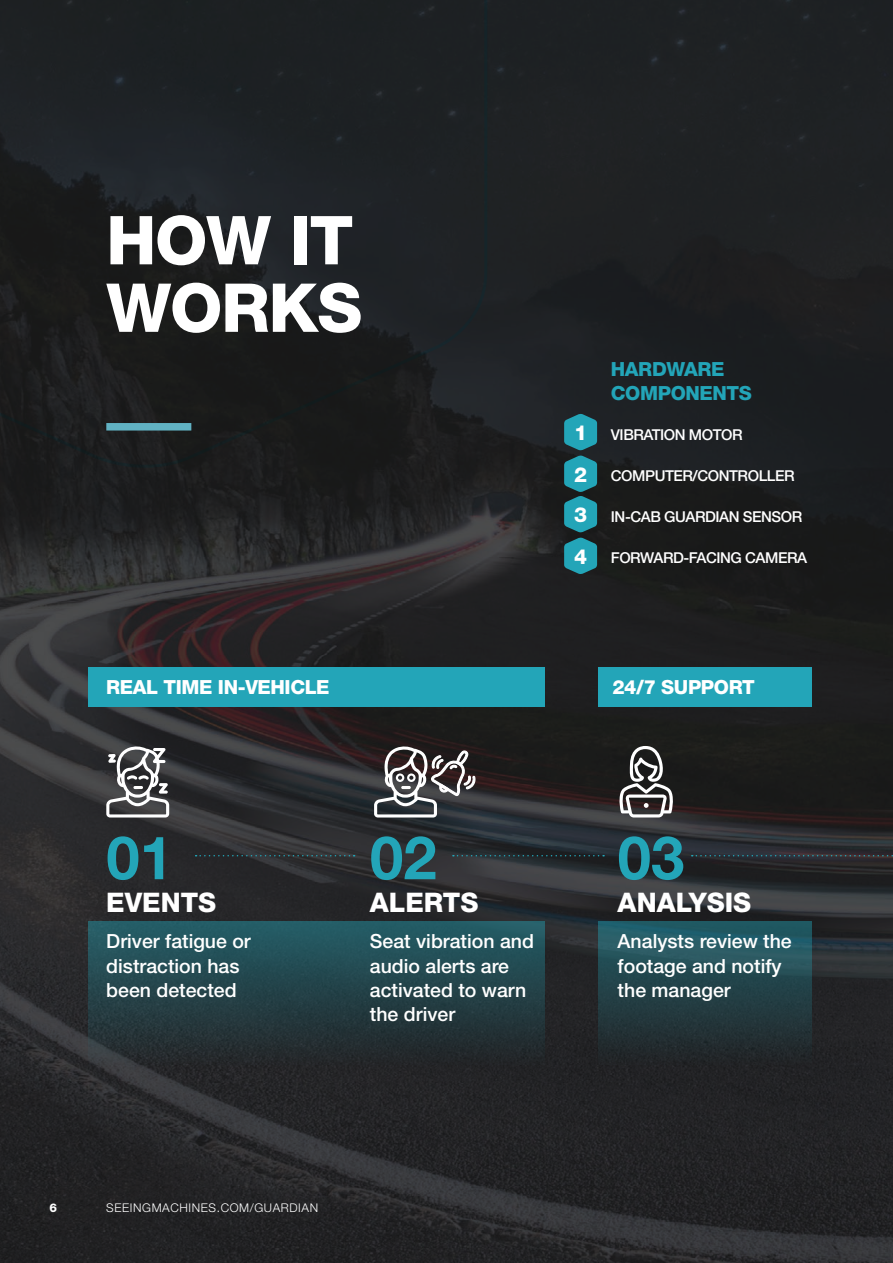
<style>
.page{position:relative;width:893px;height:1263px;background:#fff}
.page>*{position:absolute;margin:0;border:0;box-sizing:border-box;transform-origin:0 0}
.t1{font:800 67.5px/67.5px "Helvetica Neue";letter-spacing:-.02em;color:#fff}
.t2{font:700 60px "Helvetica Neue";color:#23a5b8}
.t3{font:800 27px "Helvetica Neue";color:#fff}
.t4{font:800 20.7px/41.2px "Helvetica Neue";color:#fff;text-align:justify}
.t5{font:500 19.5px/24px "Helvetica Neue";color:#fff}
.t6{font:800 19.5px "Helvetica Neue";letter-spacing:-.02em;color:#fff}
.t7{font:800 19.5px/24px "Helvetica Neue";letter-spacing:-.02em;color:#23a5b8}
.t8{font:500 15px "Helvetica Neue";letter-spacing:-.03em;color:#fff}
.t9{font:300 12px "Helvetica Neue";letter-spacing:.05em;color:#fff}
.t10{font:800 12px "Helvetica Neue";color:#fff}
</style>
<div class="page">
<img style="left:0;top:0;width:893px;height:1263px">
<svg style="left:0;top:0;width:489px;height:469px;background:#1c1f21"></svg>
<div style="left:88px;top:922px;width:456px;height:144px;background:linear-gradient(to bottom,#245e67,#252628)"></div>
<div style="left:598px;top:922px;width:214px;height:144px;background:linear-gradient(to bottom,#26636e,#212123)"></div>
<div style="left:106px;top:423px;width:85px;height:7px;background:#61b2c3"></div>
<svg style="left:106px;top:746px;width:63px;height:71px"></svg>
<svg style="left:374px;top:746px;width:103px;height:71px"></svg>
<svg style="left:619px;top:746px;width:55px;height:71px"></svg>
<svg style="left:196px;top:855px;width:159px;height:1px"></svg>
<svg style="left:453px;top:855px;width:151px;height:1px"></svg>
<svg style="left:692px;top:855px;width:201px;height:1px"></svg>
<div style="left:88px;top:668px;width:456px;height:39px;background:#23a5b8"></div>
<div style="left:598px;top:668px;width:214px;height:39px;background:#23a5b8"></div>
<svg style="left:564px;top:413px;width:33px;height:162px;background:#21818f"></svg>
<h1 class="t1" style="left:106px;top:206px;width:257px">HOW IT<br>WORKS</h1>
<p class="t7" style="left:611px;top:357px;width:142px">HARDWARE<br>COMPONENTS</p>
<p class="t4" style="left:574px;top:412px;width:15px">1<br>2<br>3<br>4</p>
<p class="t8" style="left:611px;top:426px;width:133px">VIBRATION MOTOR</p>
<p class="t8" style="left:611px;top:467px;width:185px">COMPUTER/CONTROLLER</p>
<p class="t8" style="left:611px;top:508px;width:193px">IN-CAB GUARDIAN SENSOR</p>
<p class="t8" style="left:611px;top:549px;width:198px">FORWARD-FACING CAMERA</p>
<p class="t6" style="left:106px;top:676px;width:225px">REAL TIME IN-VEHICLE</p>
<p class="t6" style="left:612px;top:676px;width:144px">24/7 SUPPORT</p>
<h2 class="t2" style="left:106px;top:821px;width:68px">01</h2>
<h3 class="t3" style="left:106px;top:886px;width:111px">EVENTS</h3>
<p class="t5" style="left:106px;top:929px;width:146px">Driver fatigue or distraction has been detected</p>
<h2 class="t2" style="left:370px;top:821px;width:68px">02</h2>
<h3 class="t3" style="left:370px;top:886px;width:110px">ALERTS</h3>
<p class="t5" style="left:370px;top:929px;width:165px">Seat vibration and audio alerts are activated to warn the driver</p>
<p class="t10" style="left:49px;top:1200px;width:9px">6</p>
<p class="t9" style="left:106px;top:1200px;width:213px">SEEINGMACHINES.COM/GUARDIAN</p>
<h2 class="t2" style="left:618px;top:821px;width:68px">03</h2>
<h3 class="t3" style="left:618px;top:886px;width:135px">ANALYSIS</h3>
<p class="t5" style="left:618px;top:929px;width:176px">Analysts review the footage and notify the manager</p>
</div>
